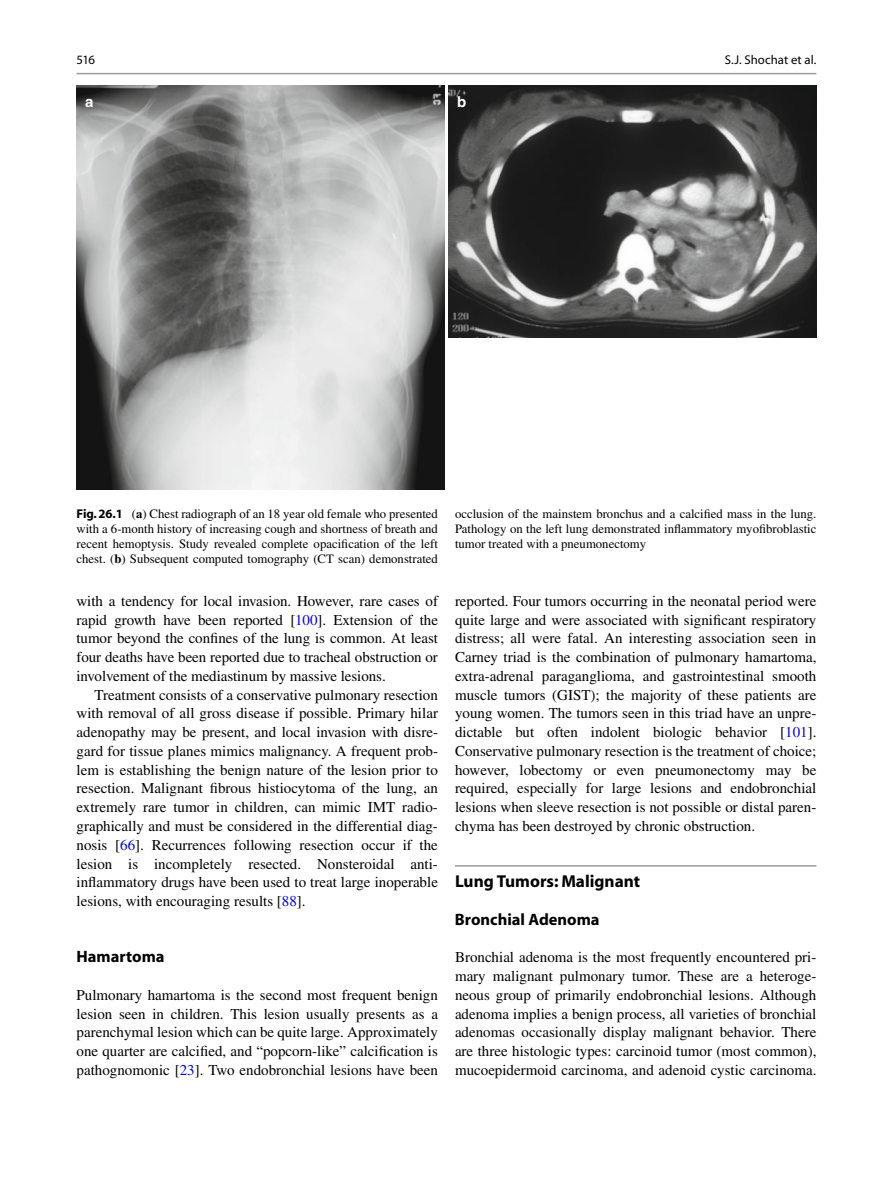
<style>
.page{position:relative;width:893px;height:1187px;background:#fff}
.page>*{position:absolute;margin:0;border:0;box-sizing:border-box;transform-origin:0 0}
.t1{font:700 17.25px "Wysytr Myriad";color:#000}
.t2{font:700 16.5px "Wysytr Myriad";color:#000}
.t3{font:15px/18.8px "Fwbnsp Times";color:#000;text-align:justify}
.t4{font:700 15px "Pspjbs Helvetica";color:#fff}
.t5{font:12.75px/15px "Fwbnsp Times";color:#000;text-align:justify}
.t6{font:12.75px "Lkylbm Myriad";color:#000}
.s1{font-family:"Wysytr Myriad";font-weight:700}
.s2{font-family:"Sqcghp Times";font-weight:700}
.s3{color:#0000fa}
</style>
<div class="page">
<hr style="left:455px;top:865px;width:361px;height:1px;background:#9c9c9c">
<img style="left:77px;top:85px;width:367px;height:404px">
<img style="left:449px;top:85px;width:367px;height:252px">
<hr style="left:77px;top:73px;width:739px;height:1px;background:#9c9c9c">
<p class="t6" style="left:77px;top:55px;width:20px">516</p>
<p class="t4" style="left:85px;top:93px;width:10px">a</p>
<p class="t4" style="left:457px;top:93px;width:11px">b</p>
<p class="t6" style="left:725px;top:55px;width:93px">S.J. Shochat et al.</p>
<p class="t5" style="left:77px;top:508px;width:363px"><span class="s1">Fig. 26.1</span> ( <span class="s2">a</span> ) Chest radiograph of an 18 year old female who presented with a 6-month history of increasing cough and shortness of breath and recent hemoptysis. Study revealed complete opacification of the left chest. ( <span class="s2">b</span> ) Subsequent computed tomography (CT scan) demonstrated</p>
<p class="t5" style="left:455px;top:508px;width:363px">occlusion of the mainstem bronchus and a calcified mass in the lung.<br>Pathology on the left lung demonstrated inflammatory myofibroblastic tumor treated with a pneumonectomy</p>
<p class="t3" style="left:77px;top:593px;width:363px">with a tendency for local invasion. However, rare cases of rapid growth have been reported [ <span class="s3">100</span> ]. Extension of the tumor beyond the confines of the lung is common. At least four deaths have been reported due to tracheal obstruction or involvement of the mediastinum by massive lesions.</p>
<p class="t3" style="left:77px;top:686px;width:363px;text-indent:18px">Treatment consists of a conservative pulmonary resection with removal of all gross disease if possible. Primary hilar adenopathy may be present, and local invasion with disre&shy;gard for tissue planes mimics malignancy. A frequent prob&shy;lem is establishing the benign nature of the lesion prior to resection. Malignant fibrous histiocytoma of the lung, an extremely rare tumor in children, can mimic IMT radio&shy;graphically and must be considered in the differential diag&shy;nosis [ <span class="s3">66</span> ]. Recurrences following resection occur if the lesion is incompletely resected. Nonsteroidal anti&shy;inflammatory drugs have been used to treat large inoperable lesions, with encouraging results [ <span class="s3">88</span> ].</p>
<p class="t2" style="left:77px;top:950px;width:90px">Hamartoma</p>
<p class="t3" style="left:77px;top:986px;width:363px">Pulmonary hamartoma is the second most frequent benign lesion seen in children. This lesion usually presents as a parenchymal lesion which can be quite large. Approximately one quarter are calcified, and “popcorn-like” calcification is pathognomonic [ <span class="s3">23</span> ]. Two endobronchial lesions have been</p>
<p class="t3" style="left:455px;top:593px;width:363px">reported. Four tumors occurring in the neonatal period were quite large and were associated with significant respiratory distress; all were fatal. An interesting association seen in Carney triad is the combination of pulmonary hamartoma, extra-adrenal paraganglioma, and gastrointestinal smooth muscle tumors (GIST); the majority of these patients are young women. The tumors seen in this triad have an unpre&shy;dictable but often indolent biologic behavior [ <span class="s3">101</span> ].<br>Conservative pulmonary resection is the treatment of choice; however, lobectomy or even pneumonectomy may be required, especially for large lesions and endobronchial lesions when sleeve resection is not possible or distal paren&shy;chyma has been destroyed by chronic obstruction.</p>
<p class="t1" style="left:455px;top:875px;width:187px">Lung Tumors: Malignant</p>
<p class="t2" style="left:455px;top:913px;width:146px">Bronchial Adenoma</p>
<p class="t3" style="left:455px;top:949px;width:363px">Bronchial adenoma is the most frequently encountered pri&shy;mary malignant pulmonary tumor. These are a heteroge&shy;neous group of primarily endobronchial lesions. Although adenoma implies a benign process, all varieties of bronchial adenomas occasionally display malignant behavior. There are three histologic types: carcinoid tumor (most common), mucoepidermoid carcinoma, and adenoid cystic carcinoma.</p>
</div>
